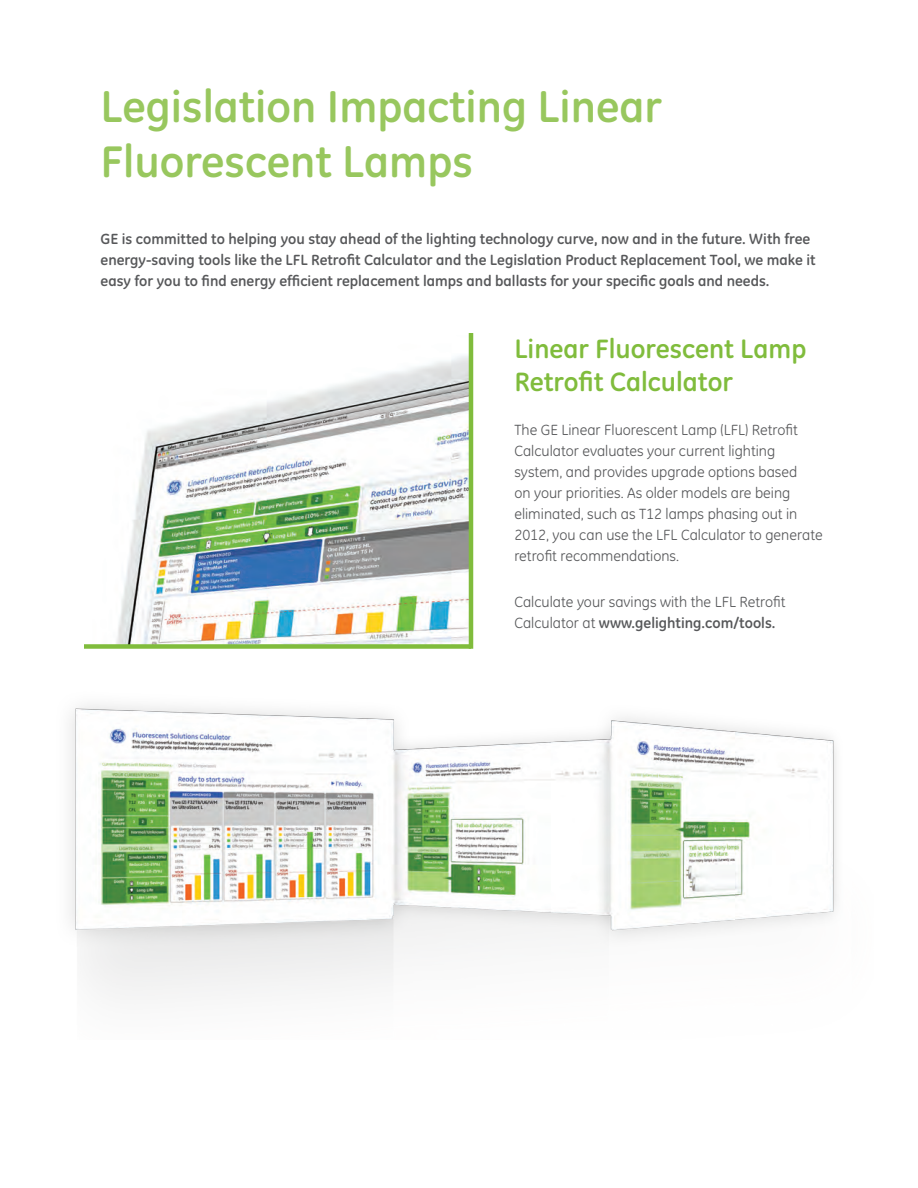
<style>
.page{position:relative;width:918px;height:1188px;background:#fff}
.page>*{position:absolute;margin:0;border:0;box-sizing:border-box;transform-origin:0 0}
.body_copy_gray{font:700 45px "GE Inspira";color:#98c75e}
.t1{font:700 27px/33px "GE Inspira";color:#80bc3c}
.body_copy_gray-2{font:15px/21px "GE Inspira";color:#57585a}
.body_copy_gray-3{font:700 15px/21px "GE Inspira";color:#57585a}
.s1{font-weight:700}
</style>
<div class="page">
<img style="left:116px;top:336px;width:353px;height:308px">
<img style="left:70px;top:704px;width:767px;height:292px">
<div style="left:84px;top:644px;width:387px;height:5px;background:#80bc3c"></div>
<hr style="left:469px;top:333px;width:4px;height:316px;background:#80bc3c">
<p class="body_copy_gray" style="left:101px;top:78px;width:563px">Legislation Impacting Linear</p>
<p class="body_copy_gray" style="left:101px;top:133px;width:374px">Fluorescent Lamps</p>
<p class="body_copy_gray-3" style="left:101px;top:228px;width:716px">GE is committed to helping you stay ahead of the lighting technology curve, now and in the future. With free energy-saving tools like the LFL Retrofit Calculator and the Legislation Product Replacement Tool, we make it easy for you to find energy efficient replacement lamps and ballasts for your specific goals and needs.</p>
<p class="t1" style="left:514px;top:332px;width:293px">Linear Fluorescent Lamp<br>Retrofit Calculator</p>
<p class="body_copy_gray-2" style="left:514px;top:420px;width:310px">The GE Linear Fluorescent Lamp (LFL) Retrofit Calculator evaluates your current lighting system, and provides upgrade options based<br>on your priorities. As older models are being eliminated, such as T12 lamps phasing out in 2012, you can use the LFL Calculator to generate retrofit recommendations.</p>
<p class="body_copy_gray-2" style="left:514px;top:591px;width:273px">Calculate your savings with the LFL Retrofit<br>Calculator at <span class="s1">www.gelighting.com/tools.</span></p>
</div>
